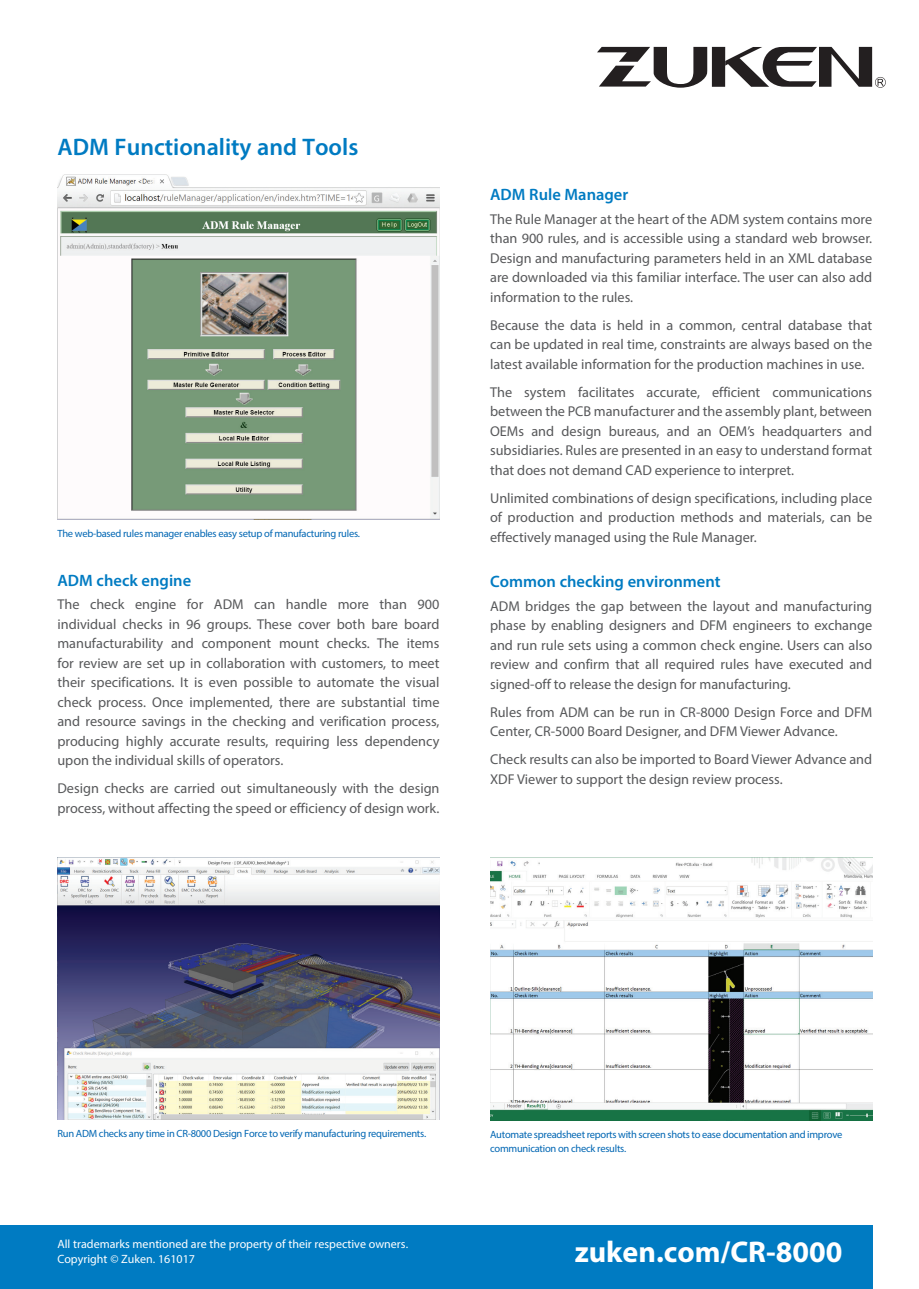
<style>
.page{position:relative;width:919px;height:1289px;background:#fff}
.page>*{position:absolute;margin:0;border:0;box-sizing:border-box;transform-origin:0 0}
.t1{font:700 30px "Myriad Pro";color:#fff}
.Zuken_Body_Heading{font:600 24px "Myriad Pro";color:#007bc2}
.Zuken_Body_Heading-2{font:600 16.5px "Myriad Pro";color:#007bc2}
.Zuken_Body_Copy{font:14.25px/19.5px "Myriad Pro";color:#57585a;text-align:justify}
.t2{font:12px/15px "Myriad Pro";color:#fff}
.Zuken_Body_Copy-2{font:10.5px/13.5px "Myriad Pro";letter-spacing:-.025em;color:#0166b3}
</style>
<div class="page">
<div style="left:711px;top:47px;width:14px;height:40px;background:#231f20"></div>
<svg style="left:597px;top:47px;width:110px;height:41px"></svg>
<svg style="left:725px;top:47px;width:160px;height:41px"></svg>
<div style="left:0;top:1225px;width:872px;height:63px;background:#007bc2"></div>
<img style="left:490px;top:857px;width:382px;height:263px">
<img style="left:57px;top:174px;width:382px;height:345px">
<img style="left:57px;top:857px;width:382px;height:262px">
<p class="Zuken_Body_Heading" style="left:57px;top:131px;width:302px">ADM Functionality and Tools</p>
<p class="Zuken_Body_Copy-2" style="left:57px;top:526px;width:304px">The web-based rules manager enables easy setup of manufacturing rules.</p>
<p class="Zuken_Body_Heading-2" style="left:57px;top:569px;width:135px">ADM check engine</p>
<p class="Zuken_Body_Copy" style="left:57px;top:594px;width:383px">The check engine for ADM can handle more than 900 individual checks in 96 groups. These cover both bare board manufacturability and component mount checks. The items for review are set up in collaboration with customers, to meet their specifications. It is even possible to automate the visual check process. Once implemented, there are substantial time and resource savings in the checking and verification process, producing highly accurate results, requiring less dependency upon the individual skills of operators.</p>
<p class="Zuken_Body_Copy" style="left:57px;top:778px;width:383px">Design checks are carried out simultaneously with the design process, without affecting the speed or efficiency of design work.</p>
<p class="Zuken_Body_Heading-2" style="left:490px;top:184px;width:140px">ADM Rule Manager</p>
<p class="Zuken_Body_Copy" style="left:490px;top:209px;width:383px">The Rule Manager at the heart of the ADM system contains more than 900 rules, and is accessible using a standard web browser.<br>Design and manufacturing parameters held in an XML database are downloaded via this familiar interface. The user can also add information to the rules.</p>
<p class="Zuken_Body_Copy" style="left:490px;top:315px;width:383px">Because the data is held in a common, central database that can be updated in real time, constraints are always based on the latest available information for the production machines in use.</p>
<p class="Zuken_Body_Copy" style="left:490px;top:382px;width:383px">The system facilitates accurate, efficient communications between the PCB manufacturer and the assembly plant, between OEMs and design bureaus, and an OEM’s headquarters and subsidiaries. Rules are presented in an easy to understand format that does not demand CAD experience to interpret.</p>
<p class="Zuken_Body_Copy" style="left:490px;top:488px;width:383px">Unlimited combinations of design specifications, including place of production and production methods and materials, can be effectively managed using the Rule Manager.</p>
<p class="Zuken_Body_Heading-2" style="left:490px;top:570px;width:232px">Common checking environment</p>
<p class="Zuken_Body_Copy" style="left:490px;top:595px;width:383px">ADM bridges the gap between the layout and manufacturing phase by enabling designers and DFM engineers to exchange and run rule sets using a common check engine. Users can also review and confirm that all required rules have executed and signed-off to release the design for manufacturing.</p>
<p class="Zuken_Body_Copy" style="left:490px;top:701px;width:383px">Rules from ADM can be run in CR-8000 Design Force and DFM<br>Center, CR-5000 Board Designer, and DFM Viewer Advance.</p>
<p class="Zuken_Body_Copy" style="left:490px;top:749px;width:383px">Check results can also be imported to Board Viewer Advance and<br>XDF Viewer to support the design review process.</p>
<p class="Zuken_Body_Copy-2" style="left:57px;top:1126px;width:370px">Run ADM checks any time in CR-8000 Design Force to verify manufacturing requirements.</p>
<p class="Zuken_Body_Copy-2" style="left:490px;top:1127px;width:354px">Automate spreadsheet reports with screen shots to ease documentation and improve communication on check results.</p>
<p class="t2" style="left:57px;top:1236px;width:352px">All trademarks mentioned are the property of their respective owners.<br>Copyright © Zuken. 161017</p>
<h1 class="t1" style="left:574px;top:1232px;width:269px">zuken.com/CR-8000</h1>
</div>
